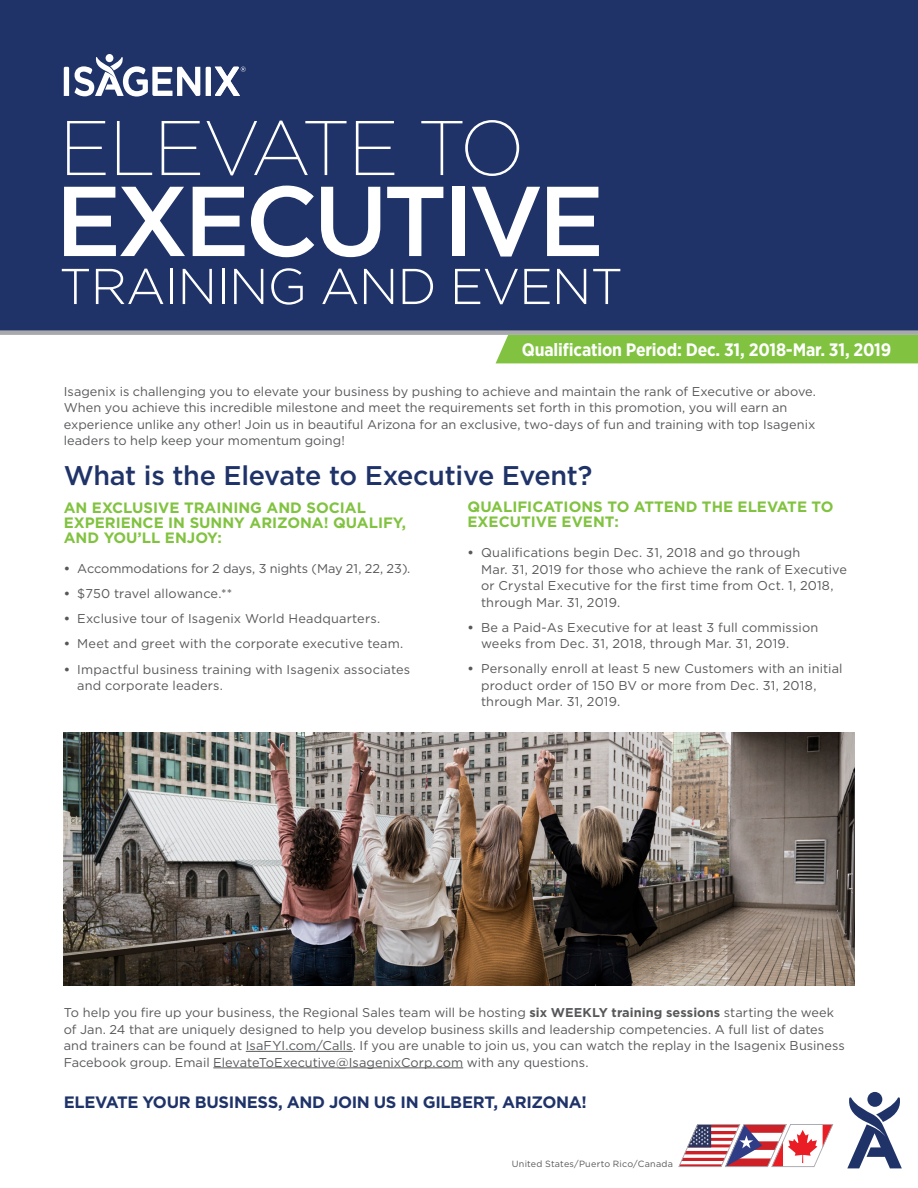
<style>
.page{position:relative;width:918px;height:1188px;background:#fff}
.page>*{position:absolute;margin:0;border:0;box-sizing:border-box;transform-origin:0 0}
.Headline{font:500 99px "Gotham";letter-spacing:-.05em;color:#fff}
.Headline-2{font:200 77.25px "Gotham";letter-spacing:-.02em;color:#fff}
.Headline-3{font:300 50.25px "Gotham";letter-spacing:-.02em;color:#fff}
.t1{font:500 27px "Gotham";letter-spacing:-.01em;color:#1f3369}
.t2{font:700 18px "Gotham Narrow";letter-spacing:-.01em;color:#fff}
.Answer{font:700 16.5px "Gotham";letter-spacing:-.02em;color:#1f3369}
.Green_Subhead{font:700 15px/15px "Gotham";color:#81c340}
.Green_Subhead-2{font:12.75px/16.5px "Gotham";letter-spacing:.005em;color:#57585a}
.Body_Bullet{font:12.75px/16.5px "Gotham";letter-spacing:.015em;color:#57585a}
.t3{font:9px "Gotham";letter-spacing:.025em;color:#57585a}
.s1{font-weight:700}
</style>
<div class="page">
<img style="left:64px;top:733px;width:790px;height:253px">
<div style="left:867px;top:1092px;width:15px;height:15px;background:#1f3369;border-radius:50%"></div>
<svg style="left:847px;top:1097px;width:55px;height:71px"></svg>
<svg style="left:678px;top:1124px;width:155px;height:43px"></svg>
<div style="left:0;top:0;width:918px;height:330px;background:#1f3369"></div>
<div style="left:0;top:330px;width:918px;height:5px;background:#a8a9ad"></div>
<div style="left:496px;top:335px;width:422px;height:28px;background:#81c340"></div>
<hr style="left:246px;top:1051px;width:107px;height:1px;background:#57585a">
<hr style="left:213px;top:1068px;width:250px;height:1px;background:#57585a">
<div style="left:106px;top:54px;width:7px;height:8px;background:#fff;border-radius:50%"></div>
<svg style="left:64px;top:57px;width:136px;height:40px"></svg>
<svg style="left:206px;top:67px;width:40px;height:29px"></svg>
<p class="Headline-2" style="left:59px;top:100px;width:467px">ELEVATE TO</p>
<p class="Headline" style="left:55px;top:156px;width:551px">EXECUTIVE</p>
<p class="Headline-3" style="left:59px;top:255px;width:565px">TRAINING AND EVENT</p>
<p class="t2" style="left:522px;top:338px;width:371px">Qualification Period: Dec. 31, 2018-Mar. 31, 2019</p>
<p class="Green_Subhead-2" style="left:64px;top:383px;width:754px">Isagenix is challenging you to elevate your business by pushing to achieve and maintain the rank of Executive or above.<br>When you achieve this incredible milestone and meet the requirements set forth in this promotion, you will earn an experience unlike any other! Join us in beautiful Arizona for an exclusive, two-days of fun and training with top Isagenix leaders to help keep your momentum going!</p>
<p class="t1" style="left:64px;top:458px;width:530px">What is the Elevate to Executive Event?</p>
<p class="Green_Subhead" style="left:64px;top:500px;width:344px">AN EXCLUSIVE TRAINING AND SOCIAL<br>EXPERIENCE IN SUNNY ARIZONA! QUALIFY,<br>AND YOU’LL ENJOY:</p>
<p class="Green_Subhead-2" style="left:64px;top:560px;width:348px"><span class="s1">•</span> Accommodations for 2 days, 3 nights (May 21, 22, 23).</p>
<p class="Green_Subhead-2" style="left:64px;top:585px;width:170px"><span class="s1">•</span> $750 travel allowance.**</p>
<p class="Green_Subhead-2" style="left:64px;top:610px;width:318px"><span class="s1">•</span> Exclusive tour of Isagenix World Headquarters.</p>
<p class="Green_Subhead-2" style="left:64px;top:635px;width:341px"><span class="s1">•</span> Meet and greet with the corporate executive team.</p>
<p class="Green_Subhead-2" style="left:77px;top:661px;width:334px;text-indent:-14px"><span class="s1">•</span> Impactful business training with Isagenix associates and corporate leaders.</p>
<p class="Green_Subhead" style="left:468px;top:499px;width:367px">QUALIFICATIONS TO ATTEND THE ELEVATE TO<br>EXECUTIVE EVENT:</p>
<p class="Body_Bullet" style="left:481px;top:544px;width:368px;text-indent:-14px"><span class="s1">•</span> Qualifications begin Dec. 31, 2018 and go through<br>Mar. 31, 2019 for those who achieve the rank of Executive or Crystal Executive for the first time from Oct. 1, 2018, through Mar. 31, 2019.</p>
<p class="Body_Bullet" style="left:481px;top:619px;width:339px;text-indent:-14px"><span class="s1">•</span> Be a Paid-As Executive for at least 3 full commission weeks from Dec. 31, 2018, through Mar. 31, 2019.</p>
<p class="Body_Bullet" style="left:481px;top:660px;width:363px;text-indent:-14px"><span class="s1">•</span> Personally enroll at least 5 new Customers with an initial product order of 150 BV or more from Dec. 31, 2018, through Mar. 31, 2019.</p>
<p class="Green_Subhead-2" style="left:64px;top:1004px;width:783px">To help you fire up your business, the Regional Sales team will be hosting <span class="s1">six WEEKLY training sessions</span> starting the week of Jan. 24 that are uniquely designed to help you develop business skills and leadership competencies. A full list of dates and trainers can be found at IsaFYI.com/Calls. If you are unable to join us, you can watch the replay in the Isagenix Business Facebook group. Email ElevateToExecutive@IsagenixCorp.com with any questions.</p>
<p class="Answer" style="left:64px;top:1091px;width:524px">ELEVATE YOUR BUSINESS, AND JOIN US IN GILBERT, ARIZONA!</p>
<p class="t3" style="left:512px;top:1158px;width:163px">United States/Puerto Rico/Canada</p>
</div>
